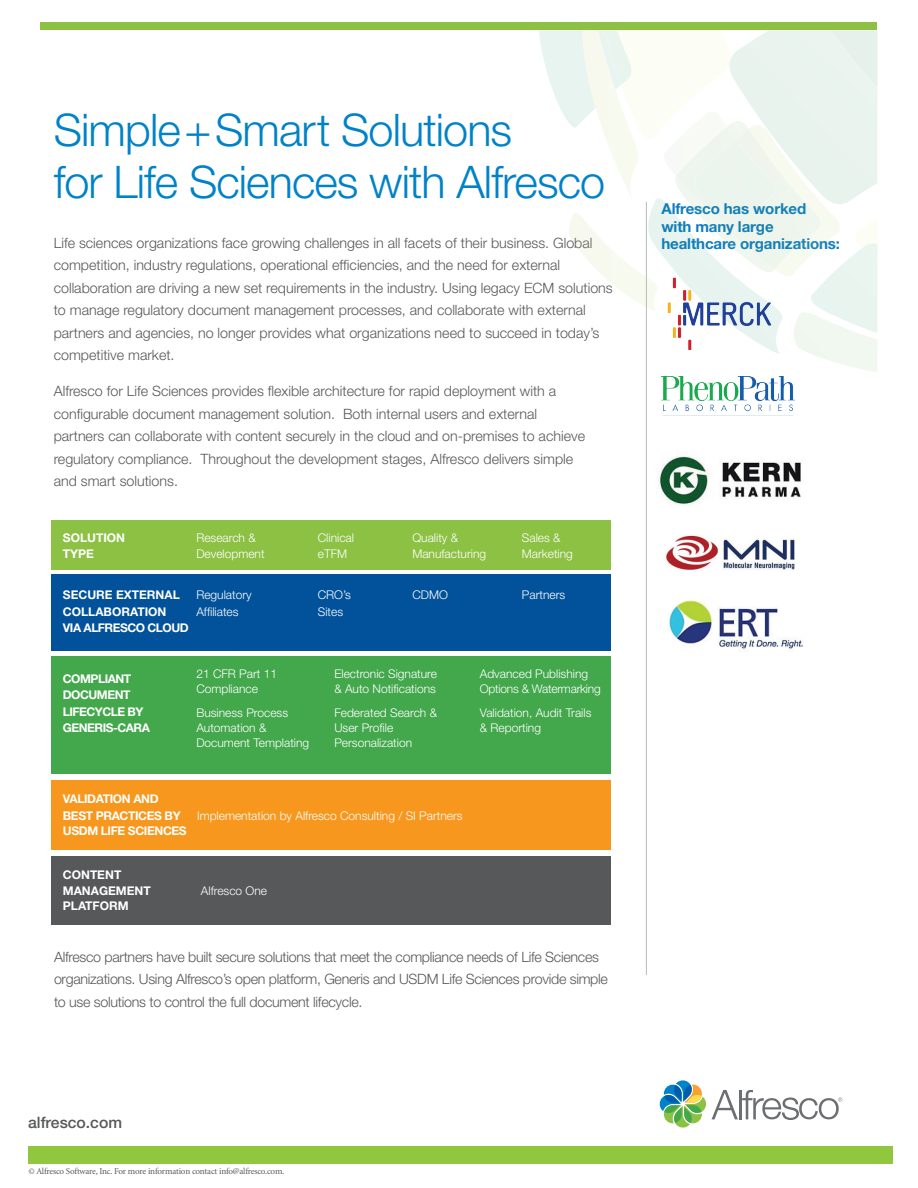
<style>
.page{position:relative;width:918px;height:1188px;background:#fff}
.page>*{position:absolute;margin:0;border:0;box-sizing:border-box;transform-origin:0 0}
.t1{font:300 45px/52.5px "Helvetica Neue";letter-spacing:-.02em;color:#0082c8}
.t2{font:500 15.75px "Helvetica Neue";color:#57585a}
.t3{font:700 15.15px/17.9px "Helvetica Neue";letter-spacing:-.01em;color:#107dc2}
.t4{font:300 14.25px/22.5px "Helvetica Neue";color:#57585a}
.t5{font:300 14.25px/22.5px "Helvetica Neue";letter-spacing:-.02em;color:#57585a}
.t6{font:300 12px "Helvetica Neue";color:#fff}
.t7{font:700 12px/16.5px "Helvetica Neue";letter-spacing:-.03em;color:#fff}
.t8{font:700 12px/16.5px "Helvetica Neue";color:#fff}
.t9{font:300 12px "Helvetica Neue";letter-spacing:-.02em;color:#fff}
.t10{font:9px "Minion";letter-spacing:-.02em;color:#57585a}
</style>
<div class="page">
<hr style="left:646px;top:202px;width:1px;height:773px;background:#bfc1c4">
<div style="left:28px;top:1146px;width:864px;height:17px;background:#90c73f"></div>
<div style="left:40px;top:23px;width:838px;height:7px;background:#8cc144"></div>
<svg style="left:539px;top:30px;width:339px;height:342px"></svg>
<img style="left:659px;top:456px;width:142px;height:49px">
<img style="left:662px;top:377px;width:132px;height:39px">
<img style="left:662px;top:275px;width:113px;height:75px">
<div style="left:51px;top:520px;width:560px;height:50px;background:#8cc144"></div>
<div style="left:51px;top:575px;width:560px;height:76px;background:#01529a"></div>
<div style="left:51px;top:780px;width:560px;height:70px;background:#f7971d"></div>
<div style="left:51px;top:857px;width:560px;height:68px;background:#57585a"></div>
<div style="left:51px;top:656px;width:560px;height:118px;background:#43a74c"></div>
<svg style="left:659px;top:1080px;width:183px;height:48px"></svg>
<img style="left:665px;top:535px;width:130px;height:35px">
<img style="left:669px;top:600px;width:134px;height:49px">
<h1 class="t1" style="left:54px;top:102px;width:553px">Simple+Smart Solutions<br>for Life Sciences with Alfresco</h1>
<p class="t4" style="left:54px;top:231px;width:561px">Life sciences organizations face growing challenges in all facets of their business. Global competition, industry regulations, operational efficiencies, and the need for external collaboration are driving a new set requirements in the industry. Using legacy ECM solutions to manage regulatory document management processes, and collaborate with external partners and agencies, no longer provides what organizations need to succeed in today’s competitive market.</p>
<p class="t4" style="left:54px;top:380px;width:533px">Alfresco for Life Sciences provides flexible architecture for rapid deployment with a configurable document management solution. Both internal users and external partners can collaborate with content securely in the cloud and on-premises to achieve regulatory compliance. Throughout the development stages, Alfresco delivers simple and smart solutions.</p>
<p class="t8" style="left:63px;top:529px;width:64px">SOLUTION</p>
<p class="t6" style="left:196px;top:530px;width:61px">Research &amp;</p>
<p class="t6" style="left:318px;top:530px;width:38px">Clinical</p>
<p class="t6" style="left:412px;top:530px;width:47px">Quality &amp;</p>
<p class="t6" style="left:522px;top:530px;width:40px">Sales &amp;</p>
<p class="t7" style="left:63px;top:545px;width:33px">TYPE</p>
<p class="t6" style="left:196px;top:547px;width:70px">Development</p>
<p class="t6" style="left:318px;top:547px;width:31px">eTFM</p>
<p class="t6" style="left:412px;top:547px;width:75px">Manufacturing</p>
<p class="t6" style="left:522px;top:547px;width:53px">Marketing</p>
<p class="t8" style="left:63px;top:587px;width:118px">SECURE EXTERNAL</p>
<p class="t6" style="left:196px;top:588px;width:57px">Regulatory</p>
<p class="t6" style="left:318px;top:588px;width:35px">CRO’s</p>
<p class="t6" style="left:412px;top:588px;width:37px">CDMO</p>
<p class="t6" style="left:522px;top:588px;width:45px">Partners</p>
<p class="t8" style="left:63px;top:603px;width:105px">COLLABORATION</p>
<p class="t6" style="left:196px;top:604px;width:44px">Affiliates</p>
<p class="t6" style="left:318px;top:604px;width:27px">Sites</p>
<p class="t7" style="left:63px;top:620px;width:127px">VIA ALFRESCO CLOUD</p>
<p class="t7" style="left:63px;top:670px;width:89px">COMPLIANT<br>DOCUMENT<br>LIFECYCLE BY<br>GENERIS-CARA</p>
<p class="t6" style="left:196px;top:667px;width:82px">21 CFR Part 11</p>
<p class="t6" style="left:334px;top:667px;width:104px">Electronic Signature</p>
<p class="t6" style="left:480px;top:667px;width:110px">Advanced Publishing</p>
<p class="t6" style="left:196px;top:682px;width:63px">Compliance</p>
<p class="t6" style="left:334px;top:682px;width:103px">&amp; Auto Notifications</p>
<p class="t9" style="left:480px;top:682px;width:122px">Options &amp; Watermarking</p>
<p class="t6" style="left:196px;top:706px;width:93px">Business Process</p>
<p class="t6" style="left:334px;top:706px;width:104px">Federated Search &amp;</p>
<p class="t6" style="left:480px;top:706px;width:113px">Validation, Audit Trails</p>
<p class="t6" style="left:196px;top:721px;width:72px">Automation &amp;</p>
<p class="t6" style="left:334px;top:721px;width:60px">User Profile</p>
<p class="t6" style="left:480px;top:721px;width:63px">&amp; Reporting</p>
<p class="t6" style="left:196px;top:736px;width:114px">Document Templating</p>
<p class="t6" style="left:334px;top:736px;width:79px">Personalization</p>
<p class="t7" style="left:63px;top:790px;width:119px">VALIDATION AND<br>BEST PRACTICES BY</p>
<p class="t7" style="left:63px;top:822px;width:125px">USDM LIFE SCIENCES</p>
<p class="t8" style="left:63px;top:866px;width:89px">CONTENT<br>MANAGEMENT</p>
<p class="t8" style="left:63px;top:897px;width:67px">PLATFORM</p>
<p class="t6" style="left:197px;top:808px;width:267px">Implementation by Alfresco Consulting / SI Partners</p>
<p class="t6" style="left:201px;top:884px;width:68px">Alfresco One</p>
<p class="t5" style="left:54px;top:945px;width:555px">Alfresco partners have built secure solutions that meet the compliance needs of Life Sciences organizations. Using Alfresco’s open platform, Generis and USDM Life Sciences provide simple to use solutions to control the full document lifecycle.</p>
<p class="t2" style="left:28px;top:1113px;width:95px">alfresco.com</p>
<p class="t10" style="left:28px;top:1166px;width:257px">© Alfresco Software, Inc. For more information contact info@alfresco.com.</p>
<p class="t3" style="left:662px;top:199px;width:180px">Alfresco has worked with many large healthcare organizations:</p>
</div>
